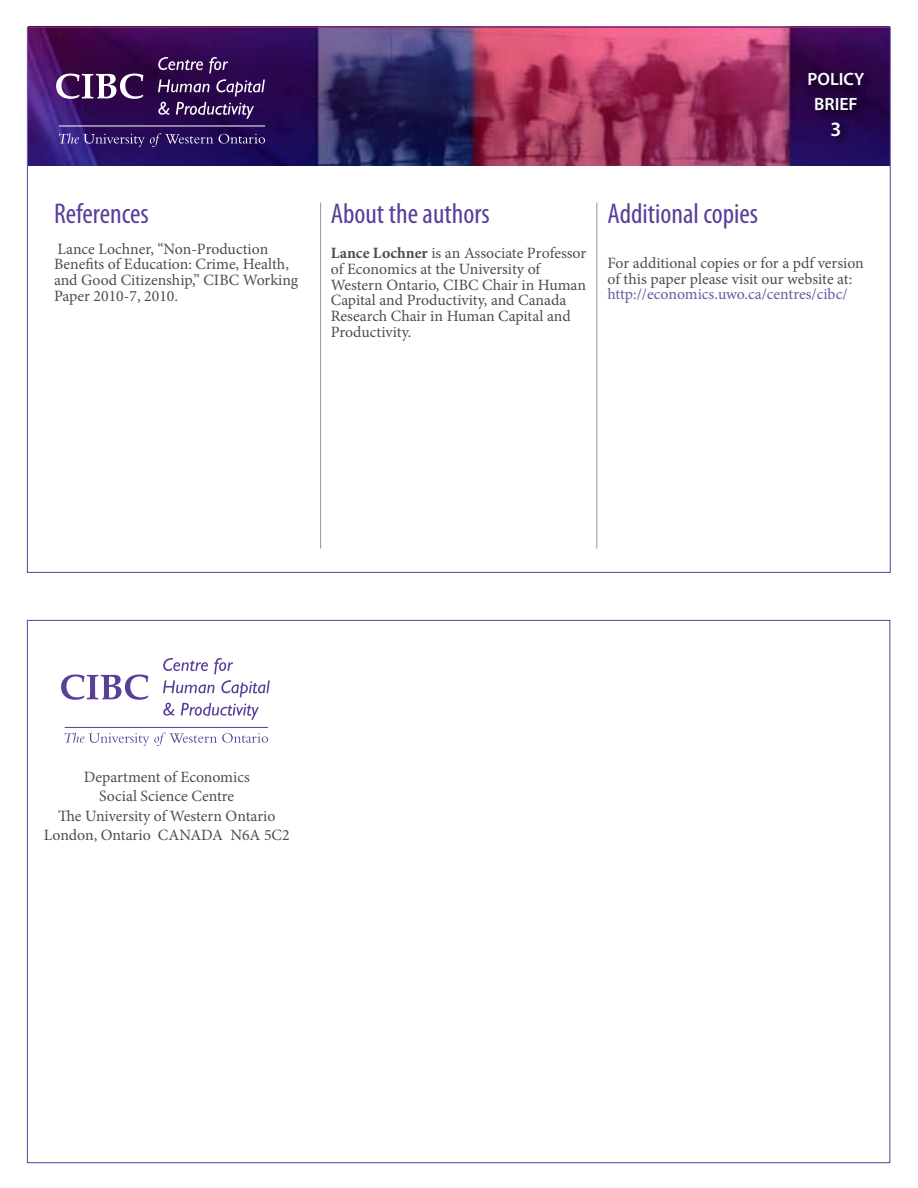
<style>
.page{position:relative;width:918px;height:1188px;background:#fff}
.page>*{position:absolute;margin:0;border:0;box-sizing:border-box;transform-origin:0 0}
.t1{font:condensed 28.65px "Myriad Pro";color:#5a3f99}
.t2{font:600 20.4px "Myriad Pro";color:#fff}
.t3{font:600 17.85px/25.5px "Myriad Pro";color:#fff;text-align:center}
.t4{font:15.75px/15.8px "Minion Pro";color:#4d4d4f}
.t5{font:15.75px "Minion Pro";color:#6d56a4}
.s1{font-weight:700}
</style>
<div class="page">
<img style="left:29px;top:29px;width:860px;height:136px">
<div style="left:804px;top:69px;width:72px;height:78px;background:#000;opacity:.75"></div>
<hr style="left:320px;top:202px;width:1px;height:347px;background:#939598">
<hr style="left:596px;top:202px;width:1px;height:347px;background:#939598">
<svg style="left:158px;top:57px;width:45px;height:13px"></svg>
<svg style="left:209px;top:57px;width:19px;height:16px"></svg>
<svg style="left:158px;top:80px;width:52px;height:12px"></svg>
<svg style="left:216px;top:79px;width:49px;height:17px"></svg>
<svg style="left:158px;top:102px;width:12px;height:13px"></svg>
<svg style="left:176px;top:102px;width:78px;height:17px"></svg>
<svg style="left:56px;top:74px;width:87px;height:25px"></svg>
<svg style="left:59px;top:133px;width:154px;height:14px;background:#463079"></svg>
<svg style="left:219px;top:134px;width:46px;height:10px"></svg>
<hr style="left:59px;top:126px;width:206px;height:1px;background:#fff">
<svg style="left:163px;top:658px;width:45px;height:13px"></svg>
<svg style="left:214px;top:658px;width:19px;height:16px"></svg>
<svg style="left:163px;top:680px;width:51px;height:13px"></svg>
<svg style="left:221px;top:680px;width:49px;height:17px"></svg>
<svg style="left:163px;top:703px;width:12px;height:13px"></svg>
<svg style="left:181px;top:703px;width:78px;height:17px"></svg>
<svg style="left:61px;top:674px;width:87px;height:26px"></svg>
<svg style="left:65px;top:733px;width:203px;height:13px"></svg>
<hr style="left:65px;top:727px;width:203px;height:1px;background:#5a3f99">
<h1 class="t1" style="left:54px;top:196px;width:96px">References</h1>
<p class="t4" style="left:54px;top:241px;width:246px">Lance Lochner, “Non-Production<br>Benefits of Education: Crime, Health, and Good Citizenship,” CIBC Working<br>Paper 2010-7, 2010.</p>
<p class="t3" style="left:808px;top:65px;width:58px">POLICY<br>BRIEF</p>
<p class="t2" style="left:831px;top:116px;width:12px">3</p>
<h1 class="t1" style="left:331px;top:196px;width:160px">About the authors</h1>
<p class="t4" style="left:331px;top:245px;width:257px"><span class="s1">Lance Lochner</span> is an Associate Professor of Economics at the University of Western Ontario, CIBC Chair in Human Capital and Productivity, and Canada Research Chair in Human Capital and Productivity.</p>
<h1 class="t1" style="left:608px;top:196px;width:152px">Additional copies</h1>
<p class="t4" style="left:608px;top:255px;width:258px">For additional copies or for a pdf version of this paper please visit our website at:</p>
<p class="t5" style="left:608px;top:284px;width:242px">http://economics.uwo.ca/centres/cibc/</p>
<p class="t4" style="left:44px;top:767px;width:247px;line-height:19.5px;text-align:center">Department of Economics<br>Social Science Centre<br>The University of Western Ontario<br>London, Ontario CANADA N6A 5C2</p>
</div>
